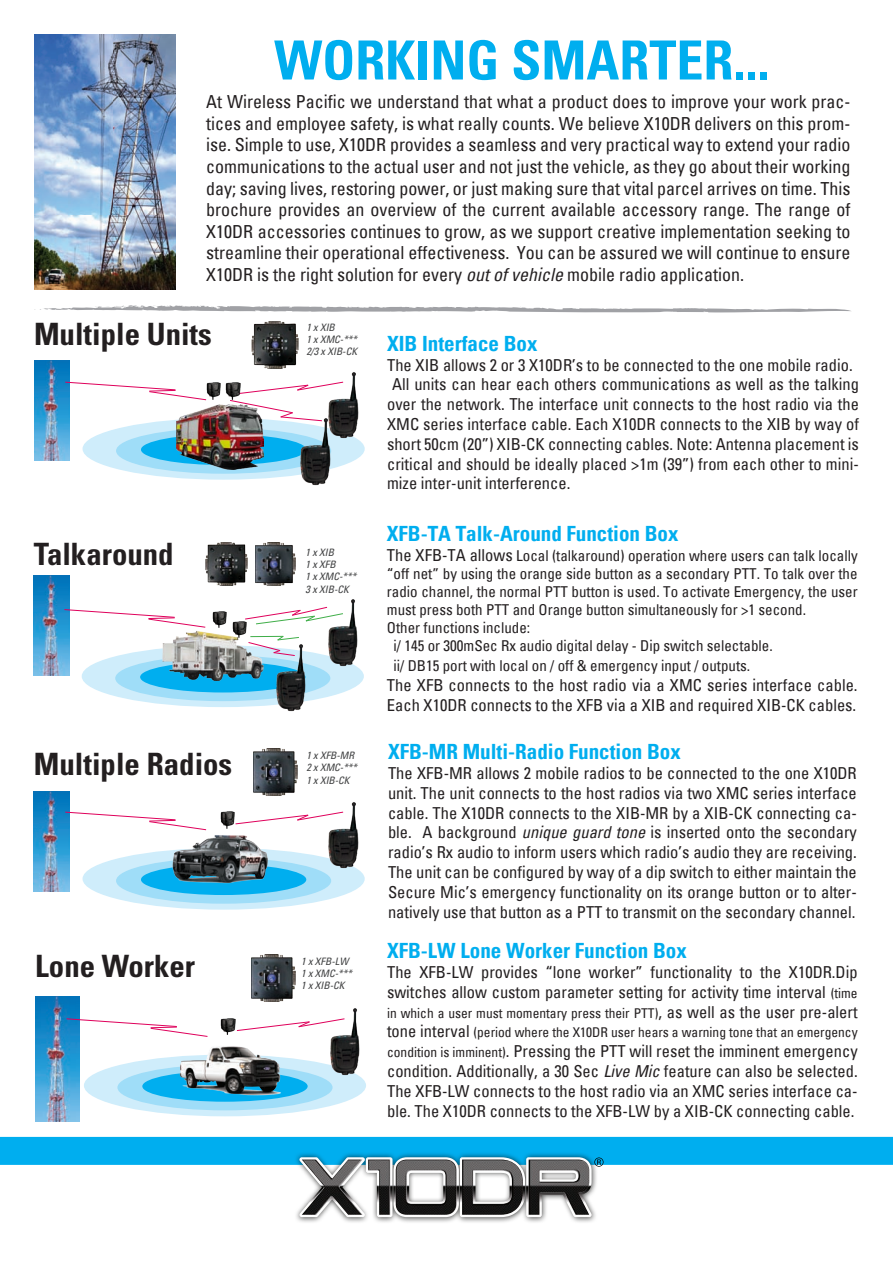
<style>
.page{position:relative;width:893px;height:1263px;background:#fff}
.page>*{position:absolute;margin:0;border:0;box-sizing:border-box;transform-origin:0 0}
.t1{font:700 condensed 54px "Univers LT Std";color:#00aeef}
.t2{font:700 condensed 30.75px "Univers LT Std";color:#231f20}
.t3{font:700 condensed 21px "Univers";color:#00aeef}
.t4{font:condensed 18px/21.6px "Univers";color:#231f20;text-align:justify}
.t5{font:condensed 16.5px/19.8px "Univers";color:#231f20;text-align:justify}
.t6{font:condensed 15px/18px "Univers";color:#231f20;text-align:justify}
.t7{font:condensed 13.5px/19.8px "Univers";color:#231f20}
.t8{font:italic condensed 10.2px "Univers";color:#414243}
.s1{font-style:italic}
.s2{font-size:16.5px}
.s3{font-size:13.5px}
</style>
<div class="page">
<img style="left:34px;top:360px;width:35px;height:100px">
<div style="left:83px;top:418px;width:282px;height:62px;background:#cfedfb;border-radius:50%"></div>
<div style="left:116px;top:428px;width:215px;height:46px;background:#9fddf8;border-radius:50%"></div>
<div style="left:141px;top:434px;width:165px;height:31px;background:#00aeef;border-radius:50%"></div>
<svg style="left:34px;top:305px;width:817px;height:7px"></svg>
<img style="left:330px;top:372px;width:28px;height:67px">
<svg style="left:65px;top:381px;width:142px;height:19px"></svg>
<img style="left:34px;top:34px;width:142px;height:256px">
<img style="left:300px;top:421px;width:30px;height:65px">
<svg style="left:229px;top:381px;width:115px;height:40px"></svg>
<img style="left:226px;top:383px;width:14px;height:16px">
<img style="left:206px;top:383px;width:14px;height:16px">
<div style="left:0;top:1137px;width:893px;height:28px;background:#00aeef"></div>
<img style="left:295px;top:1153px;width:313px;height:69px">
<img style="left:299px;top:1157px;width:293px;height:60px">
<img style="left:34px;top:792px;width:35px;height:100px">
<div style="left:83px;top:848px;width:282px;height:62px;background:#cfedfb;border-radius:50%"></div>
<div style="left:116px;top:858px;width:215px;height:46px;background:#9fddf8;border-radius:50%"></div>
<div style="left:141px;top:864px;width:165px;height:31px;background:#00aeef;border-radius:50%"></div>
<img style="left:328px;top:802px;width:30px;height:67px">
<svg style="left:65px;top:811px;width:102px;height:19px"></svg>
<svg style="left:275px;top:811px;width:69px;height:13px"></svg>
<img style="left:220px;top:812px;width:15px;height:4px">
<img style="left:176px;top:405px;width:87px;height:64px">
<img style="left:167px;top:816px;width:108px;height:79px">
<img style="left:34px;top:575px;width:35px;height:100px">
<div style="left:82px;top:645px;width:282px;height:62px;background:#cfedfb;border-radius:50%"></div>
<div style="left:115px;top:655px;width:215px;height:46px;background:#9fddf8;border-radius:50%"></div>
<div style="left:140px;top:662px;width:165px;height:30px;background:#00aeef;border-radius:50%"></div>
<img style="left:327px;top:599px;width:31px;height:67px">
<svg style="left:64px;top:609px;width:142px;height:19px"></svg>
<img style="left:212px;top:611px;width:14px;height:16px">
<img style="left:160px;top:630px;width:106px;height:51px">
<img style="left:252px;top:321px;width:46px;height:48px">
<img style="left:256px;top:543px;width:40px;height:42px">
<img style="left:254px;top:748px;width:44px;height:47px">
<img style="left:275px;top:644px;width:31px;height:67px">
<svg style="left:244px;top:606px;width:100px;height:19px"></svg>
<img style="left:232px;top:622px;width:14px;height:16px">
<img style="left:35px;top:996px;width:44px;height:125px">
<div style="left:84px;top:1055px;width:282px;height:61px;background:#cfedfb;border-radius:50%"></div>
<div style="left:117px;top:1064px;width:216px;height:46px;background:#9fddf8;border-radius:50%"></div>
<div style="left:142px;top:1071px;width:166px;height:31px;background:#00aeef;border-radius:50%"></div>
<img style="left:329px;top:1008px;width:31px;height:67px">
<img style="left:168px;top:1046px;width:127px;height:56px">
<svg style="left:66px;top:1018px;width:142px;height:19px"></svg>
<svg style="left:236px;top:1018px;width:109px;height:13px"></svg>
<img style="left:221px;top:1018px;width:14px;height:17px">
<img style="left:251px;top:954px;width:44px;height:47px">
<img style="left:205px;top:542px;width:43px;height:43px">
<svg style="left:248px;top:635px;width:52px;height:21px"></svg>
<p class="t1" style="left:274px;top:27px;width:497px">WORKING SMARTER...</p>
<p class="t4" style="left:206px;top:91px;width:646px">At Wireless Pacific we understand that what a product does to improve your work prac&shy;tices and employee safety, is what really counts. We believe X10DR delivers on this prom&shy;ise. Simple to use, X10DR provides a seamless and very practical way to extend your radio communications to the actual user and not just the vehicle, as they go about their working day; saving lives, restoring power, or just making sure that vital parcel arrives on time. This brochure provides an overview of the current available accessory range. The range of X10DR accessories continues to grow, as we support creative implementation seeking to streamline their operational effectiveness. You can be assured we will continue to ensure X10DR is the right solution for every <span class="s1">out of vehicle</span> mobile radio application.</p>
<p class="t2" style="left:34px;top:315px;width:179px">Multiple Units</p>
<p class="t3" style="left:387px;top:330px;width:152px">XIB Interface Box</p>
<p class="t5" style="left:387px;top:354px;width:467px">The XIB allows 2 or 3 X10DR’s to be connected to the one mobile radio.</p>
<p class="t5" style="left:387px;top:374px;width:473px">All units can hear each others communications as well as the talking over the network. The interface unit connects to the host radio via the XMC series interface cable. Each X10DR connects to the XIB by way of short 50cm (20”) XIB-CK connecting cables. Note: Antenna placement is critical and should be ideally placed &gt;1m (39”) from each other to mini&shy;mize inter-unit interference.</p>
<p class="t8" style="left:306px;top:321px;width:30px">1 x XIB</p>
<p class="t8" style="left:306px;top:333px;width:52px">1 x XMC-***</p>
<p class="t8" style="left:306px;top:345px;width:52px">2/3 x XIB-CK</p>
<p class="t2" style="left:34px;top:535px;width:141px">Talkaround</p>
<p class="t2" style="left:34px;top:745px;width:200px">Multiple Radios</p>
<p class="t8" style="left:306px;top:545px;width:30px">1 x XIB</p>
<p class="t8" style="left:306px;top:558px;width:32px">1 x XFB</p>
<p class="t8" style="left:306px;top:570px;width:52px">1 x XMC-***</p>
<p class="t8" style="left:306px;top:582px;width:45px">3 x XIB-CK</p>
<p class="t8" style="left:306px;top:749px;width:49px">1 x XFB-MR</p>
<p class="t8" style="left:306px;top:761px;width:52px">2 x XMC-***</p>
<p class="t8" style="left:306px;top:773px;width:45px">1 x XIB-CK</p>
<p class="t2" style="left:35px;top:947px;width:161px">Lone Worker</p>
<p class="t8" style="left:301px;top:954px;width:49px">1 x XFB-LW</p>
<p class="t8" style="left:301px;top:967px;width:52px">1 x XMC-***</p>
<p class="t8" style="left:301px;top:979px;width:45px">1 x XIB-CK</p>
<p class="t3" style="left:387px;top:521px;width:293px">XFB-TA Talk-Around Function Box</p>
<p class="t6" style="left:387px;top:546px;width:472px"><span class="s2">The XFB-TA allows</span> Local (talkaround) operation where users can talk locally “off net” by using the orange side button as a secondary PTT. To talk over the radio channel, the normal PTT button is used. To activate Emergency, the user must press both PTT and Orange button simultaneously for &gt;1 second.</p>
<p class="t6" style="left:387px;top:618px;width:145px">Other functions include:</p>
<p class="t6" style="left:394px;top:636px;width:381px">i/ 145 or 300mSec Rx audio digital delay - Dip switch selectable.</p>
<p class="t6" style="left:394px;top:656px;width:358px">ii/ DB15 port with local on / off &amp; emergency input / outputs.</p>
<p class="t5" style="left:387px;top:675px;width:472px">The XFB connects to the host radio via a XMC series interface cable.<br>Each X10DR connects to the XFB via a XIB and required XIB-CK cables.</p>
<p class="t3" style="left:388px;top:739px;width:294px">XFB-MR Multi-Radio Function Box</p>
<p class="t5" style="left:388px;top:763px;width:470px">The XFB-MR allows 2 mobile radios to be connected to the one X10DR unit. The unit connects to the host radios via two XMC series interface cable. The X10DR connects to the XIB-MR by a XIB-CK connecting ca&shy;ble. A background <span class="s1">unique guard tone</span> is inserted onto the secondary radio’s Rx audio to inform users which radio’s audio they are receiving.<br>The unit can be configured by way of a dip switch to either maintain the Secure Mic’s emergency functionality on its orange button or to alter&shy;natively use that button as a PTT to transmit on the secondary channel.</p>
<p class="t3" style="left:387px;top:938px;width:301px">XFB-LW Lone Worker Function Box</p>
<p class="t5" style="left:387px;top:962px;width:472px">The XFB-LW provides “lone worker” functionality to the X10DR.Dip switches allow custom parameter setting for activity time interval <span class="s3">(time</span></p>
<p class="t7" style="left:387px;top:1002px;width:472px">in which a user must momentary press their PTT)<span class="s2">, as well as the user pre-alert tone interval</span> (period where the X10DR user hears a warning tone that an emergency</p>
<p class="t5" style="left:387px;top:1041px;width:472px"><span class="s3">condition is imminent)</span>. Pressing the PTT will reset the imminent emergency condition. Additionally, a 30 Sec <span class="s1">Live Mic</span> feature can also be selected.<br>The XFB-LW connects to the host radio via an XMC series interface ca&shy;ble. The X10DR connects to the XFB-LW by a XIB-CK connecting cable.</p>
</div>
